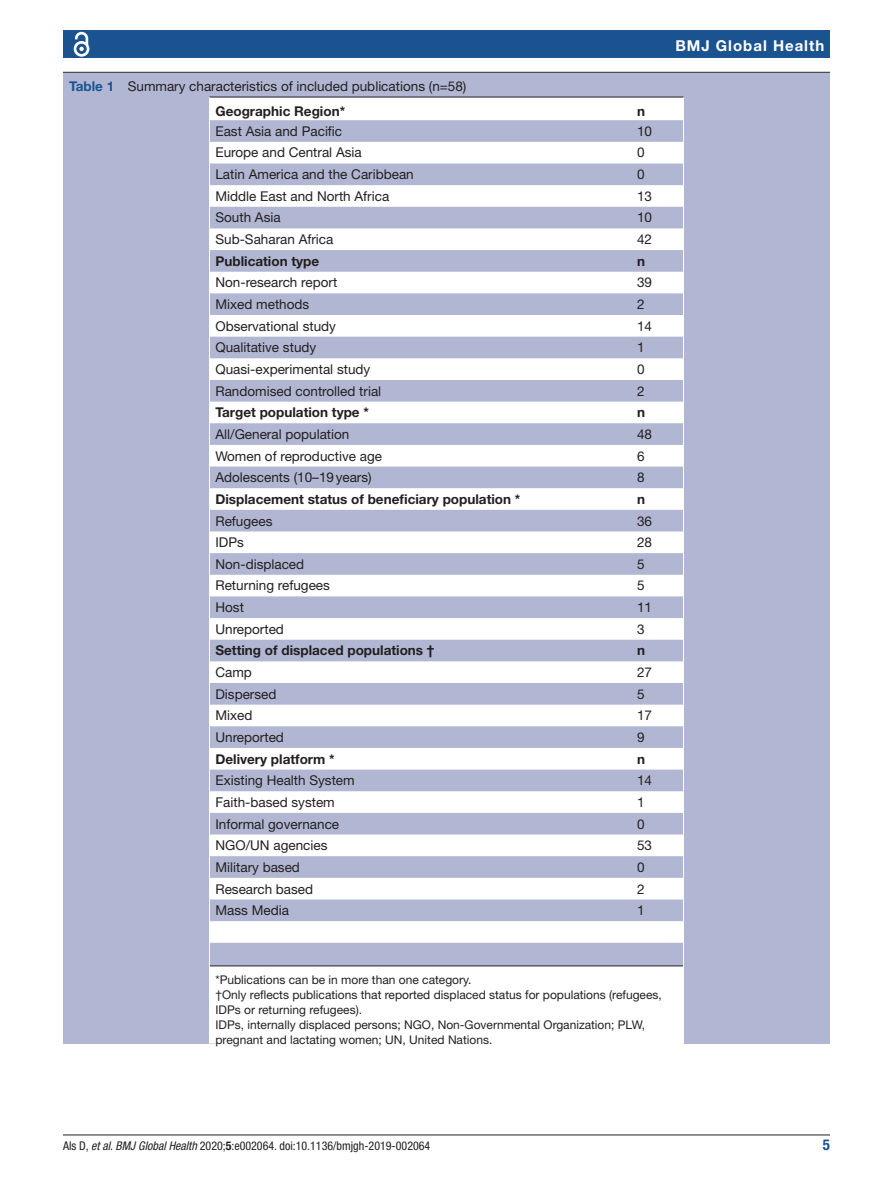
<style>
.page{position:relative;width:893px;height:1191px;background:#fff}
.page>*{position:absolute;margin:0;border:0;box-sizing:border-box;transform-origin:0 0}
.t1{font:700 15px "Helvetica Neue LT Std";letter-spacing:.065em;color:#fff}
.t2{font:700 condensed 15px "Helvetica Neue LT Std";color:#1b5391}
.t3{font:13.5px/25px "Helvetica Neue LT Std";color:#231f20}
.t4{font:700 13.5px "Helvetica Neue LT Std";color:#231f20}
.t5{font:12px/15px "Helvetica Neue LT Std";color:#231f20}
.t6{font:condensed 12px "Helvetica Neue LT Std";color:#231f20}
.s1{font-weight:700;color:#1b5391}
.s2{font-weight:700}
.s3{font-style:italic}
</style>
<div class="page">
<hr style="left:63px;top:1134px;width:767px;height:1px;background:#231f20">
<div style="left:63px;top:31px;width:767px;height:27px;background:#1b5391"></div>
<svg style="left:73px;top:31px;width:17px;height:26px"></svg>
<div style="left:63px;top:73px;width:767px;height:970px;background:#b1b7d3"></div>
<hr style="left:63px;top:72px;width:767px;height:1px;background:#231f20">
<svg style="left:210px;top:98px;width:473px;height:945px;fill:#fff"></svg>
<hr style="left:209px;top:97px;width:422px;height:1px;background:#231f20">
<hr style="left:631px;top:97px;width:53px;height:1px;background:#231f20">
<hr style="left:210px;top:965px;width:421px;height:1px;background:#231f20">
<hr style="left:631px;top:965px;width:52px;height:1px;background:#231f20">
<svg style="left:209px;top:97px;width:1px;height:869px"></svg>
<hr style="left:209px;top:966px;width:1px;height:77px;background:#fff">
<svg style="left:683px;top:97px;width:1px;height:869px"></svg>
<hr style="left:683px;top:966px;width:1px;height:77px;background:#fff">
<hr style="left:215px;top:982px;width:468px;height:2px;background:#fff">
<hr style="left:215px;top:1012px;width:468px;height:2px;background:#fff">
<hr style="left:215px;top:1042px;width:468px;height:2px;background:#fff">
<p class="t3" style="left:215px;top:73px;width:252px;text-indent:-146px"><span class="s1">Table 1</span> Summary characteristics of included publications (n=58)<br><span class="s2">Geographic Region*</span></p>
<p class="t4" style="left:637px;top:102px;width:10px">n</p>
<p class="t3" style="left:215px;top:118px;width:128px">East Asia and Pacific</p>
<p class="t3" style="left:637px;top:118px;width:17px">10</p>
<p class="t3" style="left:215px;top:140px;width:148px">Europe and Central Asia</p>
<p class="t3" style="left:637px;top:140px;width:9px">0</p>
<p class="t3" style="left:215px;top:162px;width:200px">Latin America and the Caribbean</p>
<p class="t3" style="left:637px;top:162px;width:9px">0</p>
<p class="t3" style="left:215px;top:183px;width:175px">Middle East and North Africa</p>
<p class="t3" style="left:637px;top:183px;width:17px">13</p>
<p class="t3" style="left:215px;top:205px;width:67px">South Asia</p>
<p class="t3" style="left:637px;top:205px;width:17px">10</p>
<p class="t3" style="left:215px;top:226px;width:120px">Sub-Saharan Africa</p>
<p class="t3" style="left:637px;top:226px;width:17px">42</p>
<p class="t4" style="left:215px;top:252px;width:105px">Publication type</p>
<p class="t4" style="left:637px;top:252px;width:10px">n</p>
<p class="t3" style="left:215px;top:270px;width:123px">Non-research report</p>
<p class="t3" style="left:637px;top:270px;width:17px">39</p>
<p class="t3" style="left:215px;top:291px;width:95px">Mixed methods</p>
<p class="t3" style="left:637px;top:291px;width:9px">2</p>
<p class="t3" style="left:215px;top:313px;width:122px">Observational study</p>
<p class="t3" style="left:637px;top:313px;width:17px">14</p>
<p class="t3" style="left:215px;top:335px;width:102px">Qualitative study</p>
<p class="t3" style="left:637px;top:335px;width:9px">1</p>
<p class="t3" style="left:215px;top:356px;width:156px">Quasi-experimental study</p>
<p class="t3" style="left:637px;top:356px;width:9px">0</p>
<p class="t3" style="left:215px;top:378px;width:167px">Randomised controlled trial</p>
<p class="t3" style="left:637px;top:378px;width:9px">2</p>
<p class="t4" style="left:215px;top:404px;width:155px">Target population type *</p>
<p class="t4" style="left:637px;top:404px;width:10px">n</p>
<p class="t3" style="left:215px;top:421px;width:136px">All/General population</p>
<p class="t3" style="left:637px;top:421px;width:17px">48</p>
<p class="t3" style="left:215px;top:443px;width:168px">Women of reproductive age</p>
<p class="t3" style="left:637px;top:443px;width:9px">6</p>
<p class="t3" style="left:215px;top:465px;width:158px">Adolescents (10–19years)</p>
<p class="t3" style="left:637px;top:465px;width:9px">8</p>
<p class="t4" style="left:215px;top:491px;width:306px">Displacement status of beneficiary population *</p>
<p class="t4" style="left:637px;top:491px;width:10px">n</p>
<p class="t3" style="left:215px;top:508px;width:58px">Refugees</p>
<p class="t3" style="left:637px;top:508px;width:17px">36</p>
<p class="t3" style="left:215px;top:529px;width:30px">IDPs</p>
<p class="t3" style="left:637px;top:529px;width:17px">28</p>
<p class="t3" style="left:215px;top:551px;width:90px">Non-displaced</p>
<p class="t3" style="left:637px;top:551px;width:9px">5</p>
<p class="t3" style="left:215px;top:573px;width:116px">Returning refugees</p>
<p class="t3" style="left:637px;top:573px;width:9px">5</p>
<p class="t3" style="left:215px;top:594px;width:30px">Host</p>
<p class="t3" style="left:637px;top:594px;width:17px">11</p>
<p class="t3" style="left:215px;top:616px;width:70px">Unreported</p>
<p class="t3" style="left:637px;top:616px;width:9px">3</p>
<p class="t4" style="left:215px;top:642px;width:220px">Setting of displaced populations †</p>
<p class="t4" style="left:637px;top:642px;width:10px">n</p>
<p class="t3" style="left:215px;top:659px;width:38px">Camp</p>
<p class="t3" style="left:637px;top:659px;width:17px">27</p>
<p class="t3" style="left:215px;top:681px;width:63px">Dispersed</p>
<p class="t3" style="left:637px;top:681px;width:9px">5</p>
<p class="t3" style="left:215px;top:703px;width:39px">Mixed</p>
<p class="t3" style="left:637px;top:703px;width:17px">17</p>
<p class="t3" style="left:215px;top:724px;width:70px">Unreported</p>
<p class="t3" style="left:637px;top:724px;width:9px">9</p>
<p class="t4" style="left:215px;top:750px;width:121px">Delivery platform *</p>
<p class="t4" style="left:637px;top:750px;width:10px">n</p>
<p class="t3" style="left:215px;top:768px;width:141px">Existing Health System</p>
<p class="t3" style="left:637px;top:768px;width:17px">14</p>
<p class="t3" style="left:215px;top:789px;width:121px">Faith-based system</p>
<p class="t3" style="left:637px;top:789px;width:9px">1</p>
<p class="t3" style="left:215px;top:811px;width:125px">Informal governance</p>
<p class="t3" style="left:637px;top:811px;width:9px">0</p>
<p class="t3" style="left:215px;top:832px;width:113px">NGO/UN agencies</p>
<p class="t3" style="left:637px;top:832px;width:17px">53</p>
<p class="t3" style="left:215px;top:854px;width:86px">Military based</p>
<p class="t3" style="left:637px;top:854px;width:9px">0</p>
<p class="t3" style="left:215px;top:876px;width:99px">Research based</p>
<p class="t3" style="left:637px;top:876px;width:9px">2</p>
<p class="t3" style="left:215px;top:897px;width:75px">Mass Media</p>
<p class="t3" style="left:637px;top:897px;width:9px">1</p>
<p class="t1" style="left:675px;top:36px;width:150px">BMJ Global Health</p>
<p class="t5" style="left:215px;top:971px;width:448px">*Publications can be in more than one category.<br>†Only reflects publications that reported displaced status for populations (refugees, IDPs or returning refugees).<br>IDPs, internally displaced persons; NGO, Non-Governmental Organization; PLW, pregnant and lactating women; UN, United Nations.</p>
<p class="t6" style="left:63px;top:1138px;width:369px">Als D, <span class="s3">et al</span>. <span class="s3">BMJ Global Health</span> 2020;<span class="s2">5</span>:e002064. doi:10.1136/bmjgh-2019-002064</p>
<p class="t2" style="left:823px;top:1135px;width:9px">5</p>
</div>
